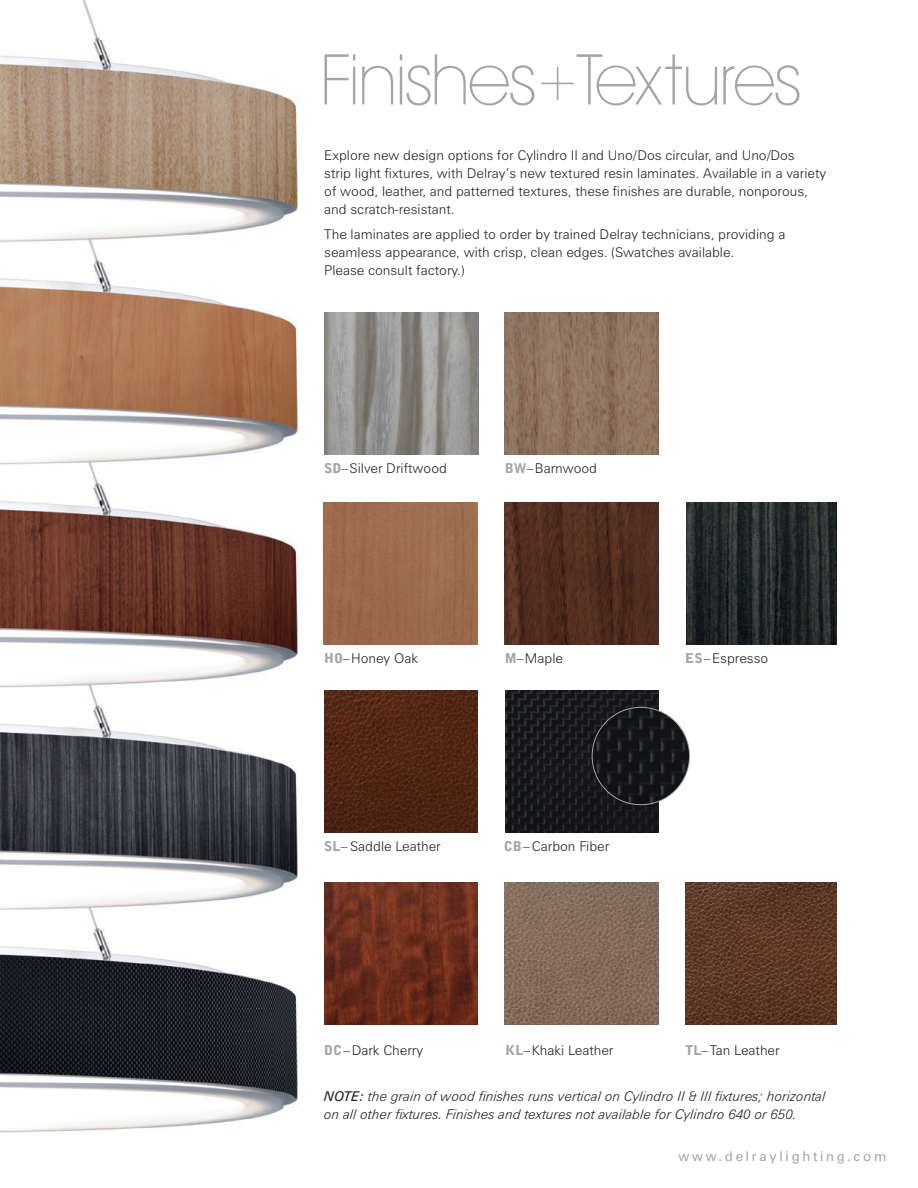
<style>
.page{position:relative;width:918px;height:1188px;background:#fff}
.page>*{position:absolute;margin:0;border:0;box-sizing:border-box;transform-origin:0 0}
.t1{font:200 70.5px "Avant Garde IT Cby BT";letter-spacing:-.025em;color:#a5a5a9}
.Body_Text{font:300 13.5px/18px "Zurich BT";color:#231f20}
.Body_Text-2{font:italic 300 13.5px/18px "Zurich BT";color:#231f20}
.t2{font:13.5px "Zurich BT";letter-spacing:.2em;color:#a3a5a9}
.s1{font-size:55.5px}
.s2{font-family:"Bell Gothic Std";font-weight:900;color:#a5a5a9}
.s3{font-weight:400}
</style>
<div class="page">
<img style="left:0;top:0;width:298px;height:1133px">
<img style="left:686px;top:502px;width:151px;height:142px">
<img style="left:685px;top:882px;width:152px;height:142px">
<img style="left:505px;top:312px;width:153px;height:143px">
<div style="left:324px;top:502px;width:153px;height:142px;background:#9d6b4e"></div>
<img style="left:505px;top:502px;width:153px;height:142px">
<img style="left:324px;top:882px;width:153px;height:142px">
<img style="left:505px;top:882px;width:153px;height:142px">
<img style="left:324px;top:690px;width:153px;height:142px">
<img style="left:505px;top:690px;width:154px;height:142px">
<img style="left:592px;top:707px;width:98px;height:98px;border-radius:49px">
<img style="left:324px;top:312px;width:154px;height:142px">
<p class="t1" style="left:320px;top:37px;width:483px">Finishes<span class="s1">+</span>Textures</p>
<p class="Body_Text" style="left:324px;top:147px;width:503px">Explore new design options for Cylindro II and Uno/Dos circular, and Uno/Dos<br>strip light fixtures, with Delray’s new textured resin laminates. Available in a variety of wood, leather, and patterned textures, these finishes are durable, nonporous, and scratch-resistant.</p>
<p class="Body_Text" style="left:324px;top:225px;width:463px">The laminates are applied to order by trained Delray technicians, providing a seamless appearance, with crisp, clean edges. (Swatches available.<br>Please consult factory.)</p>
<p class="Body_Text" style="left:324px;top:459px;width:124px"><span class="s2">SD</span>–Silver Driftwood</p>
<p class="Body_Text" style="left:505px;top:459px;width:94px"><span class="s2">BW</span>–Barnwood</p>
<p class="Body_Text" style="left:324px;top:649px;width:95px"><span class="s2">HO</span>–Honey Oak</p>
<p class="Body_Text" style="left:505px;top:649px;width:60px"><span class="s2">M</span>–Maple</p>
<p class="Body_Text" style="left:324px;top:837px;width:118px"><span class="s2">SL</span>– Saddle Leather</p>
<p class="Body_Text" style="left:504px;top:837px;width:107px"><span class="s2">CB</span>–Carbon Fiber</p>
<p class="Body_Text" style="left:685px;top:649px;width:84px"><span class="s2">ES</span>–Espresso</p>
<p class="Body_Text" style="left:324px;top:1041px;width:100px"><span class="s2">DC</span>–Dark Cherry</p>
<p class="Body_Text" style="left:506px;top:1041px;width:109px"><span class="s2">KL</span>–Khaki Leather</p>
<p class="Body_Text" style="left:685px;top:1041px;width:96px"><span class="s2">TL</span>–Tan Leather</p>
<p class="Body_Text-2" style="left:324px;top:1087px;width:503px"><span class="s3">NOTE:</span> the grain of wood finishes runs vertical on Cylindro II &amp; III fixtures; horizontal on all other fixtures. Finishes and textures not available for Cylindro 640 or 650.</p>
<p class="t2" style="left:679px;top:1148px;width:209px">www.delraylighting.com</p>
</div>
